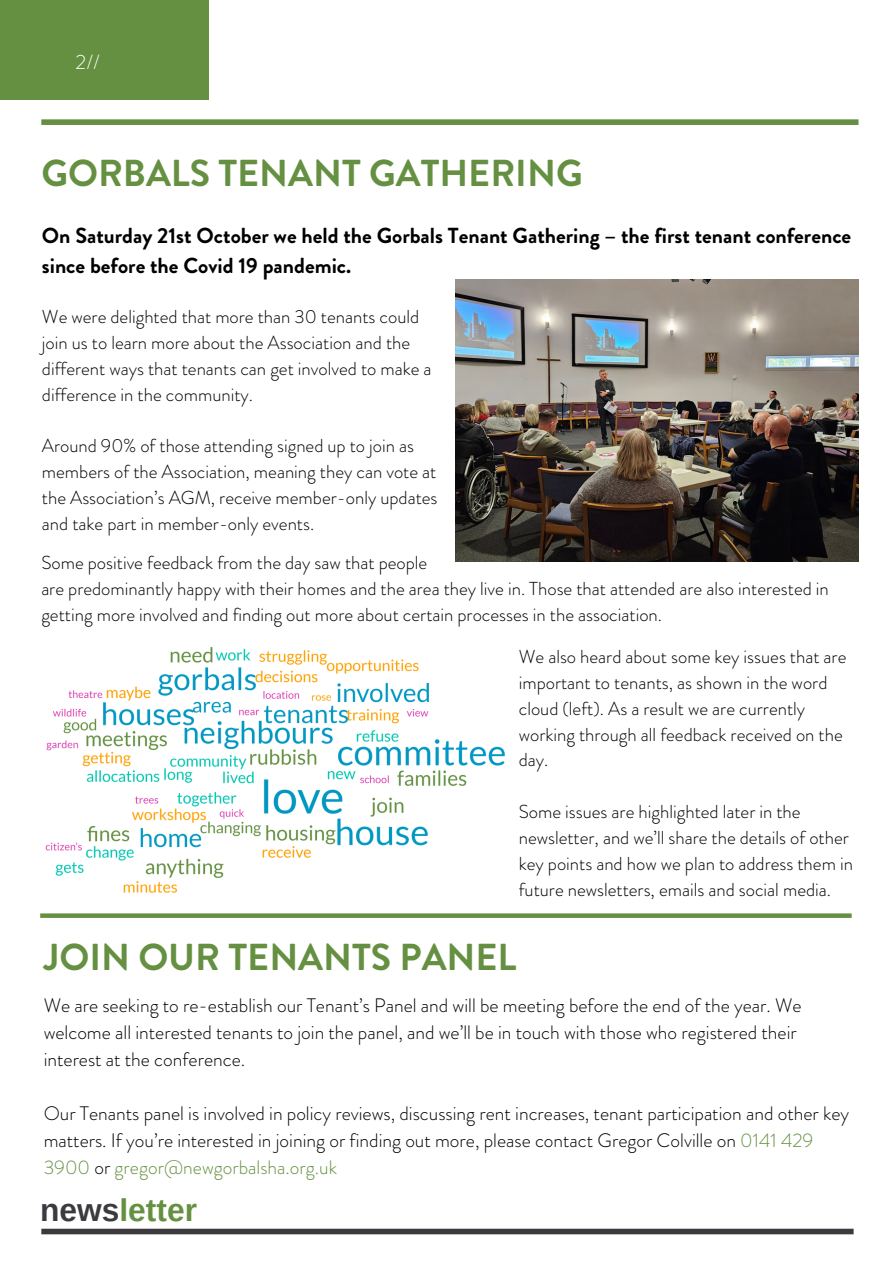
<style>
.page{position:relative;width:893px;height:1264px;background:#fff}
.page>*{position:absolute;margin:0;border:0;box-sizing:border-box;transform-origin:0 0}
.t1{font:700 37.5px "Brandon Grotesque";color:#659041}
.t2{font:700 31.65px "Arimo";color:#659041}
.t3{font:700 21.75px/30.3px "Brandon Grotesque";color:#000}
.t4{font:300 20.55px "Brandon Grotesque";color:#fff}
.t5{font:300 19.5px/27px "Brandon Grotesque";color:#000}
.t6{font:300 18.75px/25.8px "Brandon Grotesque";color:#000}
.s1{color:#659041}
.s2{color:#3c3a3f}
</style>
<div class="page">
<div style="left:0;top:0;width:209px;height:99px;background:#659041"></div>
<div style="left:41px;top:119px;width:817px;height:6px;background:#659041"></div>
<div style="left:41px;top:1228px;width:812px;height:6px;background:#3c3a3f"></div>
<img style="left:455px;top:280px;width:403px;height:281px">
<img style="left:40px;top:647px;width:503px;height:271px">
<svg style="left:40px;top:913px;width:811px;height:4px;background:#749b54"></svg>
<p class="t4" style="left:76px;top:48px;width:26px">2//</p>
<p class="t1" style="left:41px;top:147px;width:543px">GORBALS TENANT GATHERING</p>
<p class="t3" style="left:42px;top:220px;width:810px">On Saturday 21st October we held the Gorbals Tenant Gathering – the first tenant conference since before the Covid 19 pandemic.</p>
<p class="t6" style="left:42px;top:304px;width:391px">We were delighted that more than 30 tenants could join us to learn more about the Association and the different ways that tenants can get involved to make a difference in the community.</p>
<p class="t6" style="left:42px;top:433px;width:397px">Around 90% of those attending signed up to join as members of the Association, meaning they can vote at the Association’s AGM, receive member-only updates and take part in member-only events.</p>
<p class="t6" style="left:41px;top:550px;width:387px">Some positive feedback from the day saw that people</p>
<p class="t6" style="left:41px;top:575px;width:789px">are predominantly happy with their homes and the area they live in. Those that attended are also interested in getting more involved and finding out more about certain processes in the association.</p>
<p class="t6" style="left:518px;top:644px;width:329px">We also heard about some key issues that are important to tenants, as shown in the word cloud (left). As a result we are currently working through all feedback received on the day.</p>
<p class="t6" style="left:518px;top:799px;width:336px">Some issues are highlighted later in the newsletter, and we’ll share the details of other key points and how we plan to address them in future newsletters, emails and social media.</p>
<p class="t1" style="left:44px;top:930px;width:474px">JOIN OUR TENANTS PANEL</p>
<p class="t5" style="left:44px;top:991px;width:759px">We are seeking to re-establish our Tenant’s Panel and will be meeting before the end of the year. We welcome all interested tenants to join the panel, and we’ll be in touch with those who registered their interest at the conference.</p>
<p class="t5" style="left:44px;top:1099px;width:806px">Our Tenants panel is involved in policy reviews, discussing rent increases, tenant participation and other key matters. If you’re interested in joining or finding out more, please contact Gregor Colville on <span class="s1">0141 429<br>3900</span> or <span class="s1">gregor@newgorbalsha.org.uk</span></p>
<p class="t2" style="left:40px;top:1192px;width:158px"><span class="s2">news</span>letter</p>
</div>
